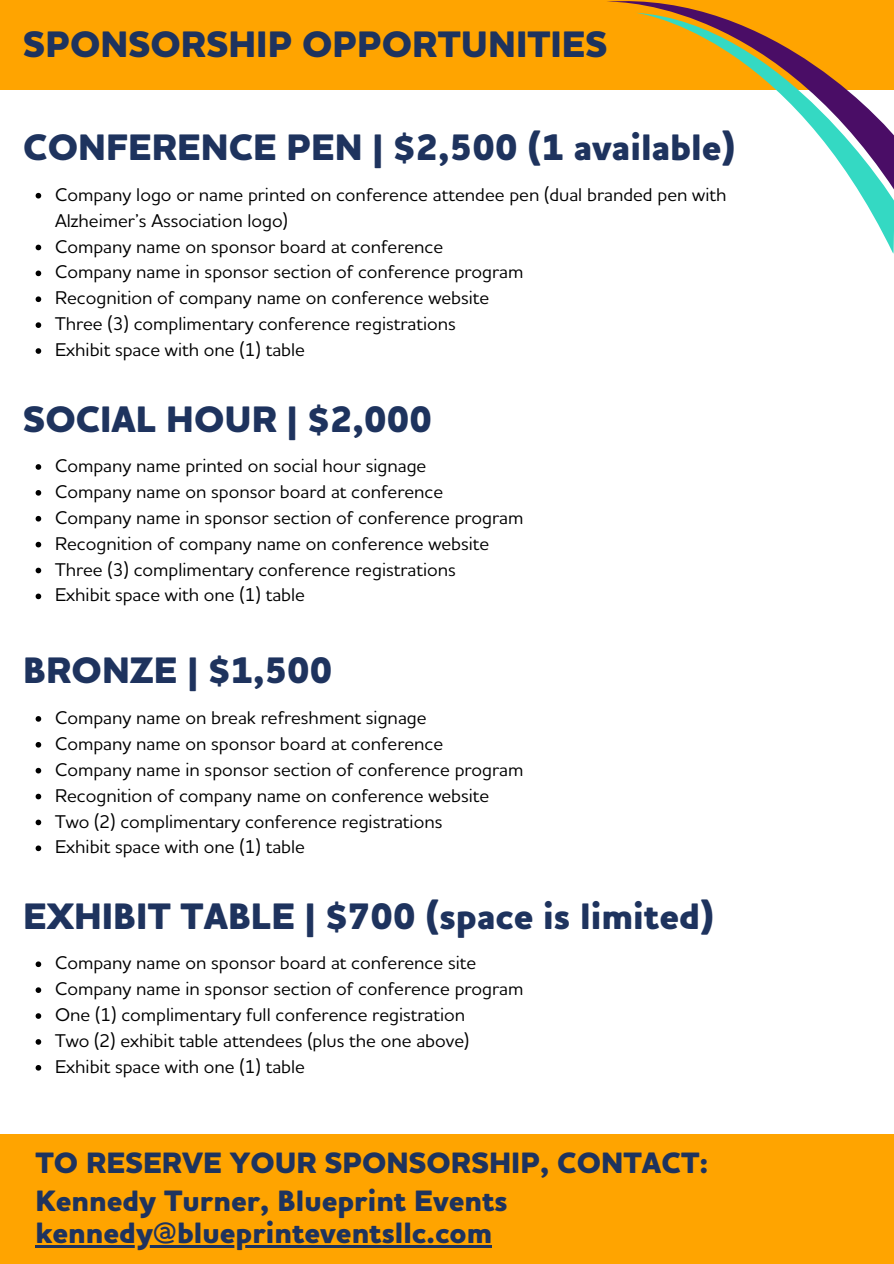
<style>
.page{position:relative;width:894px;height:1264px;background:#fff}
.page>*{position:absolute;margin:0;border:0;box-sizing:border-box;transform-origin:0 0}
.t1{font:800 37.5px "Houschka Alt Pro";color:#1e335e}
.t2{font:800 30px/37.2px "Houschka Alt Pro";color:#1e335e}
.t3{font:500 18.75px/25.8px "Houschka Alt Pro";color:#000}
</style>
<div class="page">
<div style="left:0;top:0;width:893px;height:89px;background:#ffa400"></div>
<svg style="left:588px;top:1px;width:305px;height:252px"></svg>
<svg style="left:36px;top:193px;width:5px;height:5px"></svg>
<svg style="left:36px;top:245px;width:5px;height:5px"></svg>
<svg style="left:36px;top:270px;width:5px;height:6px"></svg>
<svg style="left:36px;top:296px;width:5px;height:6px"></svg>
<svg style="left:36px;top:322px;width:5px;height:6px"></svg>
<svg style="left:36px;top:348px;width:5px;height:6px"></svg>
<svg style="left:36px;top:464px;width:5px;height:6px"></svg>
<svg style="left:36px;top:490px;width:5px;height:5px"></svg>
<svg style="left:36px;top:516px;width:5px;height:5px"></svg>
<svg style="left:36px;top:542px;width:5px;height:5px"></svg>
<svg style="left:36px;top:567px;width:5px;height:6px"></svg>
<svg style="left:36px;top:593px;width:5px;height:6px"></svg>
<svg style="left:36px;top:716px;width:5px;height:5px"></svg>
<svg style="left:36px;top:742px;width:5px;height:5px"></svg>
<svg style="left:36px;top:767px;width:5px;height:6px"></svg>
<svg style="left:36px;top:793px;width:5px;height:6px"></svg>
<svg style="left:36px;top:819px;width:5px;height:6px"></svg>
<svg style="left:36px;top:845px;width:5px;height:6px"></svg>
<svg style="left:36px;top:961px;width:5px;height:6px"></svg>
<svg style="left:36px;top:987px;width:5px;height:5px"></svg>
<svg style="left:36px;top:1013px;width:5px;height:5px"></svg>
<svg style="left:36px;top:1039px;width:5px;height:5px"></svg>
<svg style="left:36px;top:1065px;width:5px;height:5px"></svg>
<div style="left:0;top:1133px;width:893px;height:130px;background:#ffa400"></div>
<hr style="left:35px;top:1245px;width:457px;height:2px;background:#1e335e">
<h3 class="t1" style="left:23px;top:20px;width:585px">SPONSORSHIP OPPORTUNITIES</h3>
<h1 class="t1" style="left:23px;top:123px;width:713px">CONFERENCE PEN | $2,500 (1 available)</h1>
<p class="t3" style="left:55px;top:181px;width:672px">Company logo or name printed on conference attendee pen (dual branded pen with<br>Alzheimer’s Association logo)</p>
<h2 class="t3" style="left:55px;top:233px;width:389px">Company name on sponsor board at conference</h2>
<p class="t3" style="left:55px;top:258px;width:470px">Company name in sponsor section of conference program</p>
<p class="t3" style="left:55px;top:284px;width:435px">Recognition of company name on conference website</p>
<p class="t3" style="left:55px;top:310px;width:402px">Three (3) complimentary conference registrations</p>
<p class="t3" style="left:55px;top:336px;width:251px">Exhibit space with one (1) table</p>
<p class="t1" style="left:23px;top:395px;width:410px">SOCIAL HOUR | $2,000</p>
<p class="t3" style="left:55px;top:452px;width:373px">Company name printed on social hour signage</p>
<h1 class="t3" style="left:55px;top:478px;width:389px">Company name on sponsor board at conference</h1>
<p class="t3" style="left:55px;top:504px;width:470px">Company name in sponsor section of conference program</p>
<p class="t3" style="left:55px;top:530px;width:435px">Recognition of company name on conference website</p>
<p class="t3" style="left:55px;top:555px;width:402px">Three (3) complimentary conference registrations</p>
<p class="t3" style="left:55px;top:581px;width:251px">Exhibit space with one (1) table</p>
<p class="t1" style="left:23px;top:646px;width:310px">BRONZE | $1,500</p>
<p class="t3" style="left:55px;top:704px;width:373px">Company name on break refreshment signage</p>
<h1 class="t3" style="left:55px;top:730px;width:389px">Company name on sponsor board at conference</h1>
<p class="t3" style="left:55px;top:756px;width:470px">Company name in sponsor section of conference program</p>
<p class="t3" style="left:55px;top:781px;width:435px">Recognition of company name on conference website</p>
<p class="t3" style="left:55px;top:807px;width:388px">Two (2) complimentary conference registrations</p>
<p class="t3" style="left:55px;top:833px;width:251px">Exhibit space with one (1) table</p>
<p class="t1" style="left:23px;top:892px;width:692px">EXHIBIT TABLE | $700 (space is limited)</p>
<p class="t3" style="left:55px;top:949px;width:422px">Company name on sponsor board at conference site</p>
<h2 class="t3" style="left:55px;top:975px;width:470px">Company name in sponsor section of conference program</h2>
<p class="t3" style="left:55px;top:1001px;width:411px">One (1) complimentary full conference registration</p>
<p class="t3" style="left:55px;top:1027px;width:415px">Two (2) exhibit table attendees (plus the one above)</p>
<p class="t3" style="left:55px;top:1053px;width:251px">Exhibit space with one (1) table</p>
<p class="t2" style="left:35px;top:1143px;width:674px">TO RESERVE YOUR SPONSORSHIP, CONTACT:<br>Kennedy Turner, Blueprint Events</p>
<p class="t2" style="left:35px;top:1213px;width:458px">kennedy@blueprinteventsllc.com</p>
</div>
